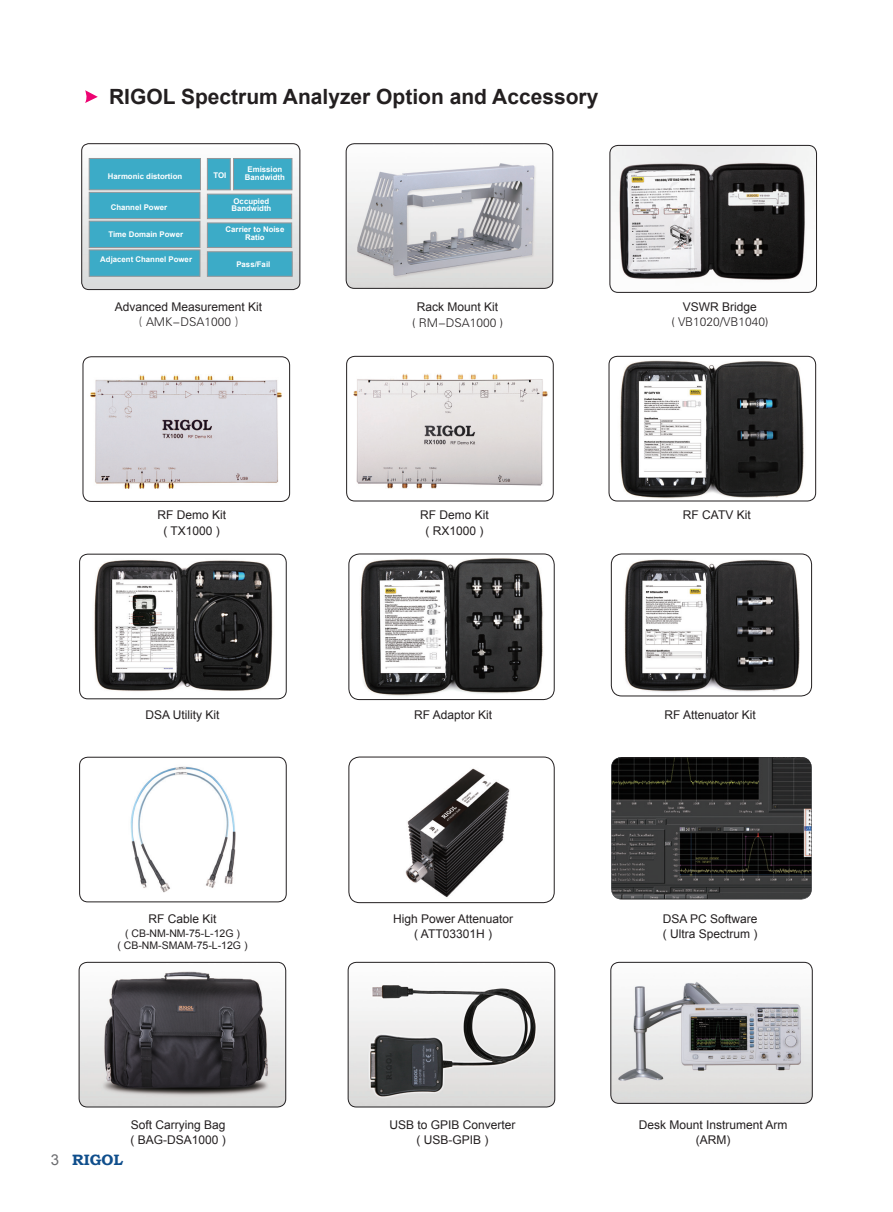
<style>
.page{position:relative;width:893px;height:1212px;background:#fff}
.page>*{position:absolute;margin:0;border:0;box-sizing:border-box;transform-origin:0 0}
.t1{font:700 21px "Arial";color:#231f20}
.t2{font:700 15px "Bookman Old Style";color:#0f4e8c}
.t3{font:12px/15px "Arial";color:#231f20;text-align:center}
.t4{font:12px "FZXH1 JW GB1 0";color:#231f20}
.t5{font:10.5px/12px "Arial";color:#231f20;text-align:center}
.t6{font:700 7.8px/7.8px "Arial";color:#fff;text-align:center}
.s1{font-family:"Arial";font-weight:400;color:#6c6d70}
</style>
<div class="page">
<img style="left:380px;top:768px;width:144px;height:136px">
<svg style="left:85px;top:90px;width:13px;height:13px"></svg>
<img style="left:346px;top:144px;width:207px;height:144px">
<div style="left:346px;top:144px;width:207px;height:145px;border:1px solid #231f20;border-radius:8px"></div>
<img style="left:83px;top:357px;width:207px;height:144px">
<div style="left:83px;top:357px;width:207px;height:145px;border:1px solid #231f20;border-radius:8px"></div>
<img style="left:610px;top:356px;width:205px;height:145px">
<div style="left:609px;top:356px;width:207px;height:145px;border:1px solid #231f20;border-radius:8px"></div>
<img style="left:347px;top:356px;width:206px;height:145px">
<div style="left:346px;top:356px;width:207px;height:145px;border:1px solid #231f20;border-radius:8px"></div>
<img style="left:79px;top:962px;width:207px;height:145px">
<div style="left:79px;top:962px;width:207px;height:145px;border:1px solid #231f20;border-radius:8px"></div>
<img style="left:80px;top:554px;width:206px;height:145px">
<div style="left:79px;top:554px;width:207px;height:145px;border:1px solid #231f20;border-radius:8px"></div>
<img style="left:130px;top:766px;width:106px;height:127px">
<div style="left:79px;top:757px;width:207px;height:145px;border:1px solid #231f20;border-radius:8px"></div>
<img style="left:610px;top:145px;width:206px;height:147px">
<div style="left:610px;top:145px;width:207px;height:148px;border:1px solid #231f20;border-radius:8px"></div>
<img style="left:348px;top:962px;width:207px;height:145px">
<div style="left:348px;top:962px;width:207px;height:145px;border:1px solid #231f20;border-radius:8px"></div>
<img style="left:611px;top:962px;width:201px;height:141px">
<div style="left:611px;top:962px;width:201px;height:141px;border:1px solid #231f20;border-radius:8px"></div>
<svg style="left:82px;top:144px;width:218px;height:146px"></svg>
<div style="left:82px;top:144px;width:218px;height:146px;border:1px solid #231f20;border-radius:7px"></div>
<div style="left:89px;top:158px;width:112px;height:32px;background:#3cabc7;border:1px solid #939598"></div>
<div style="left:207px;top:158px;width:24px;height:32px;background:#3cabc7;border:1px solid #939598"></div>
<div style="left:233px;top:158px;width:59px;height:32px;background:#3cabc7;border:1px solid #939598"></div>
<div style="left:207px;top:194px;width:85px;height:25px;background:#3cabc7;border:1px solid #939598"></div>
<div style="left:207px;top:223px;width:85px;height:25px;background:#3cabc7;border:1px solid #939598"></div>
<div style="left:207px;top:251px;width:86px;height:26px;background:#3cabc7;border:1px solid #939598"></div>
<div style="left:89px;top:192px;width:111px;height:27px;background:#3cabc7;border:1px solid #939598"></div>
<div style="left:89px;top:221px;width:111px;height:27px;background:#3cabc7;border:1px solid #939598"></div>
<div style="left:89px;top:250px;width:111px;height:27px;background:#3cabc7;border:1px solid #939598"></div>
<img style="left:349px;top:554px;width:205px;height:145px">
<div style="left:349px;top:554px;width:205px;height:146px;border:1px solid #231f20;border-radius:11px"></div>
<div style="left:349px;top:757px;width:205px;height:146px;border:1px solid #231f20;border-radius:11px"></div>
<img style="left:613px;top:556px;width:195px;height:140px">
<div style="left:611px;top:554px;width:201px;height:142px;border:1px solid #231f20;border-radius:10px"></div>
<svg style="left:611px;top:757px;width:201px;height:142px;background:#2c2c2c"></svg>
<h1 class="t1" style="left:109px;top:82px;width:491px">RIGOL Spectrum Analyzer Option and Accessory</h1>
<p class="t6" style="left:108px;top:173px;width:76px">Harmonic distortion</p>
<p class="t6" style="left:213px;top:172px;width:14px">TOI</p>
<p class="t6" style="left:245px;top:165px;width:42px">Emission<br>Bandwidth</p>
<p class="t6" style="left:111px;top:204px;width:58px">Channel Power</p>
<p class="t6" style="left:108px;top:231px;width:76px">Time Domain Power</p>
<p class="t6" style="left:100px;top:255px;width:93px">Adjacent Channel Power</p>
<p class="t6" style="left:231px;top:197px;width:42px;text-align:left">Occupied<br>Bandwidth</p>
<p class="t6" style="left:226px;top:226px;width:60px">Carrier to Noise<br>Ratio</p>
<p class="t6" style="left:236px;top:260px;width:35px">Pass/Fail</p>
<p class="t3" style="left:115px;top:300px;width:149px">Advanced Measurement Kit</p>
<p class="t4" style="left:134px;top:315px;width:110px">（AMK-DSA1000）</p>
<p class="t3" style="left:417px;top:300px;width:83px">Rack Mount Kit</p>
<p class="t4" style="left:412px;top:317px;width:92px">( RM-DSA1000 )</p>
<p class="t3" style="left:683px;top:300px;width:76px">VSWR Bridge</p>
<p class="t4" style="left:671px;top:315px;width:99px">( VB1020/VB1040)</p>
<p class="t3" style="left:157px;top:507px;width:70px;line-height:16.2px">RF Demo Kit ( TX1000 )</p>
<p class="t3" style="left:420px;top:507px;width:70px">RF Demo Kit</p>
<p class="t3" style="left:683px;top:507px;width:69px">RF CATV Kit</p>
<p class="t3" style="left:425px;top:524px;width:60px">( RX1000 )</p>
<p class="t3" style="left:145px;top:707px;width:76px">DSA Utility Kit</p>
<p class="t3" style="left:414px;top:707px;width:80px">RF Adaptor Kit</p>
<p class="t3" style="left:665px;top:707px;width:93px">RF Attenuator Kit</p>
<p class="t3" style="left:148px;top:911px;width:70px">RF Cable Kit</p>
<p class="t5" style="left:117px;top:927px;width:132px">( CB-NM-NM-75-L-12G )<br>( CB-NM-SMAM-75-L-12G )</p>
<p class="t3" style="left:393px;top:911px;width:122px">High Power Attenuator ( ATT03301H )</p>
<p class="t3" style="left:663px;top:911px;width:96px;text-align:left">DSA PC Software ( Ultra Spectrum )</p>
<p class="t3" style="left:130px;top:1118px;width:97px;text-align:left">Soft Carrying Bag ( BAG-DSA1000 )</p>
<p class="t3" style="left:389px;top:1118px;width:128px">USB to GPIB Converter ( USB-GPIB )</p>
<p class="t3" style="left:639px;top:1118px;width:150px">Desk Mount Instrument Arm (ARM)</p>
<p class="t2" style="left:51px;top:1149px;width:74px"><span class="s1">3</span> RIGOL</p>
</div>
